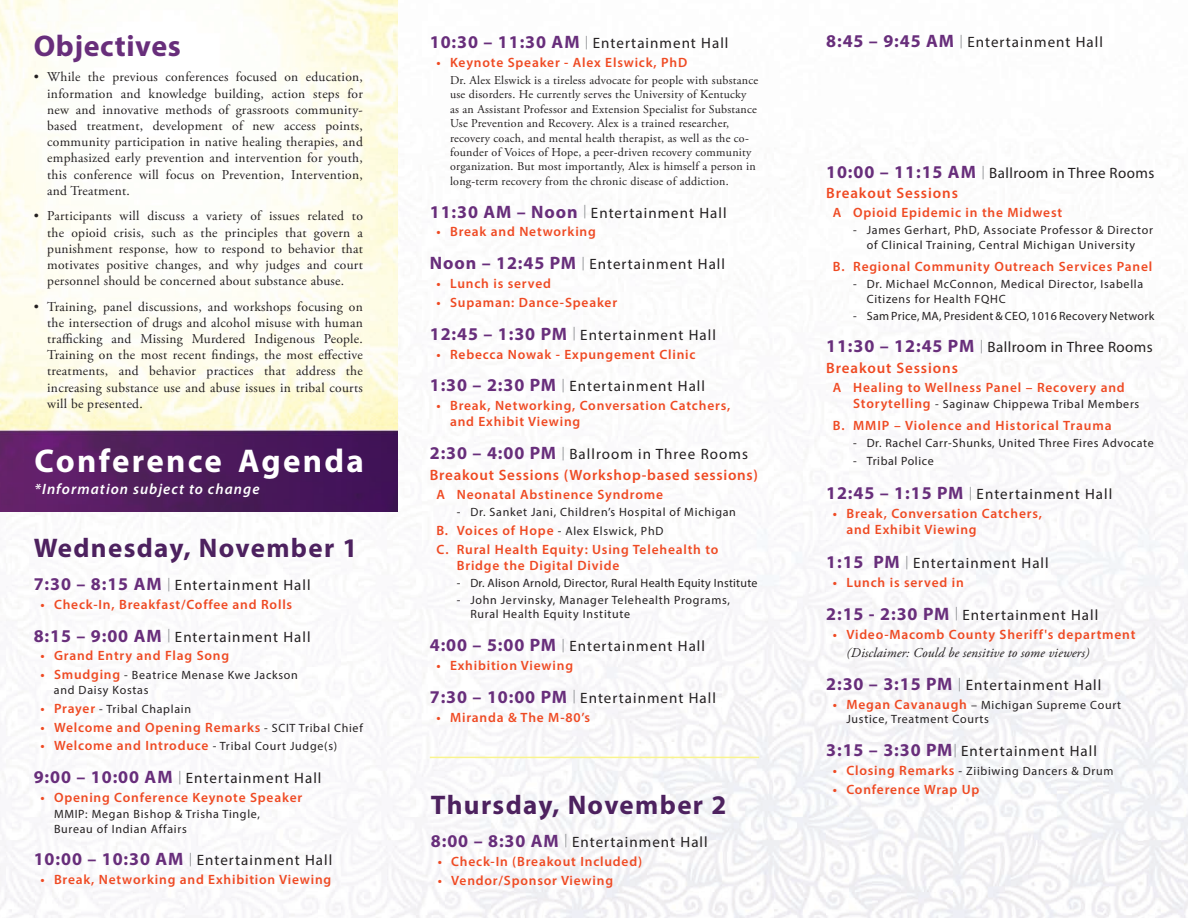
<style>
.page{position:relative;width:1188px;height:918px;background:#fff}
.page>*{position:absolute;margin:0;border:0;box-sizing:border-box;transform-origin:0 0}
.t1{font:700 33px "Myriad Pro";letter-spacing:.07em;color:#fff}
.t2{font:700 30px "Myriad Pro";letter-spacing:.02em;color:#682e7b}
.t3{font:700 27px "Myriad Pro";letter-spacing:.05em;color:#4d215f}
.t4{font:15px "Myriad Pro";letter-spacing:.07em;color:#231f20}
.t5{font:15px/20.7px "Myriad Pro";letter-spacing:.03em;color:#231f20}
.t6{font:600 15px/20.7px "Myriad Pro";letter-spacing:.05em;color:#ef4a23}
.t7{font:italic 600 15px "Myriad Pro";letter-spacing:.07em;color:#fff}
.t8{font:13.5px/16.2px "Adobe Garamond Pro";letter-spacing:.02em;color:#231f20;text-align:justify}
.t9{font:600 13.5px/16.2px "Myriad Pro";letter-spacing:.06em;color:#ef4a23}
.t10{font:italic 13.5px "Adobe Garamond Pro";letter-spacing:.01em;color:#231f20}
.t11{font:12px/14.4px "Myriad Pro";letter-spacing:.06em;color:#231f20}
.t12{font:12px/14.4px "Adobe Garamond Pro";letter-spacing:.02em;color:#231f20}
.t13{font:12px "Myriad Pro";letter-spacing:.02em;color:#231f20}
.t14{font:12px "Myriad Pro";letter-spacing:.03em;color:#231f20}
.s1{font-weight:700;font-size:18px;color:#682e7b}
.s2{font-family:"Minion Pro";font-size:13.5px;color:#939598}
.s3{font-weight:600;font-size:13.5px;color:#ef4a23}
.s4{font-weight:400;font-size:12px;color:#231f20}
.s5{font-family:"Minion Pro";font-weight:400;font-size:13.5px;color:#939598}
.s6{font-weight:400;color:#231f20}
.s7{font-weight:600;color:#ef4a23}
</style>
<div class="page">
<img style="left:0;top:0;width:1188px;height:918px">
<img style="left:0;top:0;width:397px;height:512px">
<hr style="left:430px;top:757px;width:329px;height:1px;background:#f9f48d">
<h2 class="t2" style="left:34px;top:26px;width:149px">Objectives</h2>
<p class="t8" style="left:47px;top:70px;width:317px;text-indent:-14px">• While the previous conferences focused on education, information and knowledge building, action steps for new and innovative methods of grassroots community&shy;based treatment, development of new access points, community participation in native healing therapies, and emphasized early prevention and intervention for youth, this conference will focus on Prevention, Intervention, and Treatment.</p>
<p class="t8" style="left:47px;top:208px;width:317px;text-indent:-14px">• Participants will discuss a variety of issues related to the opioid crisis, such as the principles that govern a punishment response, how to respond to behavior that motivates positive changes, and why judges and court personnel should be concerned about substance abuse.</p>
<p class="t8" style="left:47px;top:299px;width:317px;text-indent:-14px">• Training, panel discussions, and workshops focusing on the intersection of drugs and alcohol misuse with human trafficking and Missing Murdered Indigenous People.<br>Training on the most recent findings, the most effective treatments, and behavior practices that address the increasing substance use and abuse issues in tribal courts will be presented.</p>
<h1 class="t1" style="left:35px;top:439px;width:331px">Conference Agenda</h1>
<p class="t7" style="left:35px;top:480px;width:227px">*Information subject to change</p>
<h3 class="t3" style="left:34px;top:531px;width:325px">Wednesday, November 1</h3>
<p class="t4" style="left:34px;top:576px;width:278px"><span class="s1">7:30 – 8:15 AM</span> <span class="s2">|</span> Entertainment Hall</p>
<p class="t9" style="left:40px;top:596px;width:253px">• Check-In, Breakfast/Coffee and Rolls</p>
<p class="t4" style="left:34px;top:627px;width:278px"><span class="s1">8:15 – 9:00 AM</span> <span class="s2">|</span> Entertainment Hall</p>
<p class="t9" style="left:40px;top:647px;width:190px">• Grand Entry and Flag Song</p>
<p class="t11" style="left:54px;top:668px;width:245px;text-indent:-13px"><span class="s3">• Smudging</span> - Beatrice Menase Kwe Jackson and Daisy Kostas</p>
<p class="t11" style="left:40px;top:701px;width:152px"><span class="s3">• Prayer</span> - Tribal Chaplain</p>
<p class="t9" style="left:40px;top:719px;width:324px">• Welcome and Opening Remarks <span class="s4">- SCIT Tribal Chief</span></p>
<p class="t9" style="left:40px;top:737px;width:298px">• Welcome and Introduce <span class="s4">- Tribal Court Judge(s)</span></p>
<p class="t4" style="left:34px;top:769px;width:289px"><span class="s1">9:00 – 10:00 AM</span> <span class="s2">|</span> Entertainment Hall</p>
<p class="t9" style="left:40px;top:789px;width:263px">• Opening Conference Keynote Speaker</p>
<p class="t11" style="left:54px;top:807px;width:207px">MMIP: Megan Bishop &amp; Trisha Tingle,<br>Bureau of Indian Affairs</p>
<p class="t4" style="left:34px;top:851px;width:300px"><span class="s1">10:00 – 10:30 AM</span> <span class="s2">|</span> Entertainment Hall</p>
<p class="t9" style="left:40px;top:871px;width:292px">• Break, Networking and Exhibition Viewing</p>
<p class="t4" style="left:430px;top:34px;width:300px"><span class="s1">10:30 – 11:30 AM</span> <span class="s2">|</span> Entertainment Hall</p>
<p class="t9" style="left:437px;top:54px;width:252px">• Keynote Speaker - Alex Elswick, PhD</p>
<p class="t12" style="left:450px;top:73px;width:310px">Dr. Alex Elswick is a tireless advocate for people with substance use disorders. He currently serves the University of Kentucky as an Assistant Professor and Extension Specialist for Substance Use Prevention and Recovery. Alex is a trained researcher, recovery coach, and mental health therapist, as well as the co&shy;founder of Voices of Hope, a peer-driven recovery community organization. But most importantly, Alex is himself a person in long-term recovery from the chronic disease of addiction.</p>
<p class="t4" style="left:430px;top:203px;width:298px"><span class="s1">11:30 AM – Noon</span> <span class="s2">|</span> Entertainment Hall</p>
<p class="t9" style="left:437px;top:223px;width:161px">• Break and Networking</p>
<p class="t4" style="left:430px;top:255px;width:297px"><span class="s1">Noon – 12:45 PM</span> <span class="s2">|</span> Entertainment Hall</p>
<p class="t9" style="left:437px;top:275px;width:116px">• Lunch is served</p>
<p class="t9" style="left:437px;top:294px;width:182px">• Supaman: Dance-Speaker</p>
<p class="t4" style="left:430px;top:325px;width:288px"><span class="s1">12:45 – 1:30 PM</span> <span class="s2">|</span> Entertainment Hall</p>
<p class="t9" style="left:437px;top:346px;width:260px">• Rebecca Nowak - Expungement Clinic</p>
<p class="t4" style="left:430px;top:377px;width:277px"><span class="s1">1:30 – 2:30 PM</span> <span class="s2">|</span> Entertainment Hall</p>
<p class="t9" style="left:450px;top:397px;width:282px;text-indent:-13px">• Break, Networking, Conversation Catchers, and Exhibit Viewing</p>
<p class="t6" style="left:430px;top:443px;width:330px"><span class="s1">2:30 – 4:00 PM</span> <span class="s5">|</span> <span class="s6">Ballroom in Three Rooms<br></span>Breakout Sessions (Workshop-based sessions)</p>
<p class="t9" style="left:437px;top:486px;width:228px">A Neonatal Abstinence Syndrome</p>
<p class="t11" style="left:437px;top:502px;width:301px;line-height:18.9px;text-indent:20px">- Dr. Sanket Jani, Children’s Hospital of Michigan<br><span class="s3">B. Voices of Hope</span> - Alex Elswick, PhD</p>
<p class="t9" style="left:457px;top:541px;width:263px;text-indent:-20px">C. Rural Health Equity: Using Telehealth to<br>Bridge the Digital Divide</p>
<p class="t13" style="left:457px;top:575px;width:302px">- Dr. Alison Arnold, Director, Rural Health Equity Institute</p>
<p class="t11" style="left:470px;top:593px;width:261px;text-indent:-14px">- John Jervinsky, Manager Telehealth Programs,<br>Rural Health Equity Institute</p>
<p class="t4" style="left:430px;top:637px;width:277px"><span class="s1">4:00 – 5:00 PM</span> <span class="s2">|</span> Entertainment Hall</p>
<p class="t9" style="left:437px;top:657px;width:138px">• Exhibition Viewing</p>
<p class="t4" style="left:430px;top:688px;width:288px"><span class="s1">7:30 – 10:00 PM</span> <span class="s2">|</span> Entertainment Hall</p>
<p class="t9" style="left:437px;top:709px;width:155px">• Miranda &amp; The M-80’s</p>
<h3 class="t3" style="left:431px;top:787px;width:297px">Thursday, November 2</h3>
<p class="t4" style="left:431px;top:832px;width:278px"><span class="s1">8:00 – 8:30 AM</span> <span class="s2">|</span> Entertainment Hall</p>
<p class="t9" style="left:438px;top:853px;width:206px">• Check-In (Breakout Included)</p>
<p class="t9" style="left:438px;top:872px;width:177px">• Vendor/Sponsor Viewing</p>
<p class="t4" style="left:826px;top:33px;width:278px"><span class="s1">8:45 – 9:45 AM</span> <span class="s2">|</span> Entertainment Hall</p>
<p class="t5" style="left:826px;top:162px;width:330px"><span class="s1">10:00 – 11:15 AM</span> <span class="s2">|</span> Ballroom in Three Rooms<br><span class="s7">Breakout Sessions</span></p>
<p class="t9" style="left:833px;top:204px;width:231px">A Opioid Epidemic in the Midwest</p>
<p class="t11" style="left:853px;top:223px;width:301px;text-align:center">- James Gerhart, PhD, Associate Professor &amp; Director of Clinical Training, Central Michigan University</p>
<p class="t9" style="left:833px;top:258px;width:321px">B. Regional Community Outreach Services Panel</p>
<p class="t11" style="left:867px;top:277px;width:278px;text-indent:-14px">- Dr. Michael McConnon, Medical Director, Isabella<br>Citizens for Health FQHC</p>
<p class="t14" style="left:853px;top:308px;width:303px">- Sam Price, MA, President &amp; CEO, 1016 Recovery Network</p>
<p class="t5" style="left:826px;top:337px;width:328px"><span class="s1">11:30 – 12:45 PM</span> <span class="s2">|</span> Ballroom in Three Rooms<br><span class="s7">Breakout Sessions</span></p>
<p class="t9" style="left:833px;top:379px;width:293px">A Healing to Wellness Panel – Recovery and</p>
<p class="t11" style="left:853px;top:397px;width:288px"><span class="s3">Storytelling</span> - Saginaw Chippewa Tribal Members</p>
<p class="t9" style="left:833px;top:417px;width:280px">B. MMIP – Violence and Historical Trauma</p>
<p class="t11" style="left:853px;top:436px;width:302px">- Dr. Rachel Carr-Shunks, United Three Fires Advocate</p>
<p class="t11" style="left:853px;top:453px;width:82px">- Tribal Police</p>
<p class="t4" style="left:826px;top:484px;width:288px"><span class="s1">12:45 – 1:15 PM</span> <span class="s2">|</span> Entertainment Hall</p>
<p class="t9" style="left:846px;top:505px;width:197px;text-indent:-13px">• Break, Conversation Catchers, and Exhibit Viewing</p>
<p class="t4" style="left:826px;top:554px;width:224px"><span class="s1">1:15 PM</span> <span class="s2">|</span> Entertainment Hall</p>
<p class="t9" style="left:833px;top:574px;width:132px">• Lunch is served in</p>
<p class="t4" style="left:826px;top:605px;width:274px"><span class="s1">2:15 - 2:30 PM</span> <span class="s2">|</span> Entertainment Hall</p>
<p class="t9" style="left:833px;top:626px;width:304px">• Video-Macomb County Sheriff's department</p>
<p class="t10" style="left:846px;top:645px;width:244px">(Disclaimer: Could be sensitive to some viewers)</p>
<p class="t4" style="left:826px;top:676px;width:277px"><span class="s1">2:30 – 3:15 PM</span> <span class="s2">|</span> Entertainment Hall</p>
<p class="t11" style="left:846px;top:698px;width:276px;text-indent:-13px"><span class="s3">• Megan Cavanaugh</span> – Michigan Supreme Court<br>Justice, Treatment Courts</p>
<p class="t4" style="left:826px;top:742px;width:272px"><span class="s1">3:15 – 3:30 PM</span><span class="s2">|</span> Entertainment Hall</p>
<p class="t11" style="left:833px;top:764px;width:282px"><span class="s3">• Closing Remarks</span> - Ziibiwing Dancers &amp; Drum</p>
<p class="t9" style="left:833px;top:781px;width:148px">• Conference Wrap Up</p>
</div>
